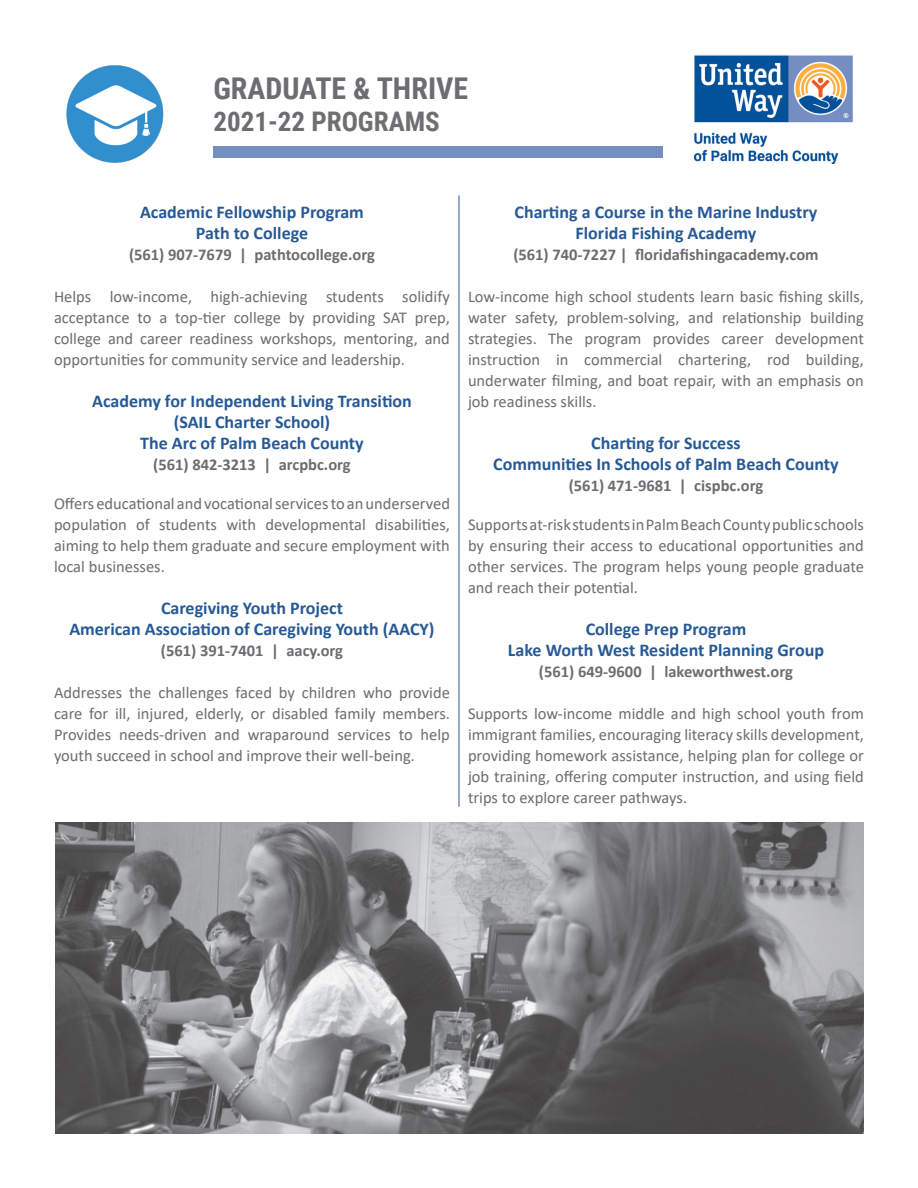
<style>
.page{position:relative;width:918px;height:1188px;background:#fff}
.page>*{position:absolute;margin:0;border:0;box-sizing:border-box;transform-origin:0 0}
.t1{font:700 30px "Roboto Condensed";color:#6c6d70}
.t2{font:700 27px "Roboto Condensed";color:#6d6f71}
.t3{font:700 18px "Calibri";color:#265996}
.t4{font:16.5px/21px "Calibri";color:#6c6d70;text-align:justify}
.t5{font:700 16.5px "Calibri";color:#6c6d70}
.s1{color:#6c6d70}
</style>
<div class="page">
<img style="left:55px;top:823px;width:808px;height:311px">
<div style="left:213px;top:146px;width:450px;height:12px;background:#758ec1"></div>
<img style="left:66px;top:65px;width:98px;height:98px">
<hr style="left:459px;top:196px;width:1px;height:611px;background:#265996">
<img style="left:693px;top:55px;width:160px;height:108px">
<p class="t1" style="left:213px;top:67px;width:256px">GRADUATE &amp; THRIVE</p>
<p class="t2" style="left:213px;top:103px;width:228px"><span class="s1">2021-22</span> PROGRAMS</p>
<p class="t3" style="left:140px;top:199px;width:225px">Academic Fellowship Program</p>
<p class="t3" style="left:196px;top:220px;width:114px">Path to College</p>
<p class="t5" style="left:129px;top:243px;width:247px">(561) 907-7679 | pathtocollege.org</p>
<p class="t4" style="left:54px;top:285px;width:398px">Helps low-income, high-achieving students solidify acceptance to a top-tier college by providing SAT prep, college and career readiness workshops, mentoring, and opportunities for community service and leadership.</p>
<p class="t3" style="left:92px;top:388px;width:321px">Academy for Independent Living Transition</p>
<p class="t3" style="left:174px;top:409px;width:158px">(SAIL Charter School)</p>
<p class="t3" style="left:140px;top:430px;width:225px">The Arc of Palm Beach County</p>
<p class="t5" style="left:153px;top:453px;width:199px">(561) 842-3213 | arcpbc.org</p>
<p class="t4" style="left:54px;top:492px;width:397px">Offers educational and vocational services to an underserved population of students with developmental disabilities, aiming to help them graduate and secure employment with local businesses.</p>
<p class="t3" style="left:161px;top:595px;width:183px">Caregiving Youth Project</p>
<p class="t3" style="left:69px;top:616px;width:367px">American Association of Caregiving Youth (AACY)</p>
<p class="t5" style="left:161px;top:639px;width:184px">(561) 391-7401 | aacy.org</p>
<p class="t4" style="left:54px;top:681px;width:397px">Addresses the challenges faced by children who provide care for ill, injured, elderly, or disabled family members.<br>Provides needs-driven and wraparound services to help youth succeed in school and improve their well-being.</p>
<p class="t3" style="left:515px;top:199px;width:304px">Charting a Course in the Marine Industry</p>
<p class="t3" style="left:576px;top:220px;width:182px">Florida Fishing Academy</p>
<p class="t5" style="left:513px;top:243px;width:307px">(561) 740-7227 | floridafishingacademy.com</p>
<p class="t4" style="left:468px;top:285px;width:398px">Low-income high school students learn basic fishing skills, water safety, problem-solving, and relationship building strategies. The program provides career development instruction in commercial chartering, rod building, underwater filming, and boat repair, with an emphasis on job readiness skills.</p>
<p class="t3" style="left:591px;top:430px;width:151px">Charting for Success</p>
<p class="t3" style="left:493px;top:451px;width:347px">Communities In Schools of Palm Beach County</p>
<p class="t5" style="left:569px;top:474px;width:196px">(561) 471-9681 | cispbc.org</p>
<p class="t4" style="left:468px;top:513px;width:398px">Supports at-risk students in Palm Beach County public schools by ensuring their access to educational opportunities and other services. The program helps young people graduate and reach their potential.</p>
<p class="t3" style="left:586px;top:616px;width:162px">College Prep Program</p>
<p class="t3" style="left:508px;top:637px;width:318px">Lake Worth West Resident Planning Group</p>
<p class="t5" style="left:539px;top:660px;width:256px">(561) 649-9600 | lakeworthwest.org</p>
<p class="t4" style="left:468px;top:702px;width:397px">Supports low-income middle and high school youth from immigrant families, encouraging literacy skills development, providing homework assistance, helping plan for college or job training, offering computer instruction, and using field trips to explore career pathways.</p>
</div>
